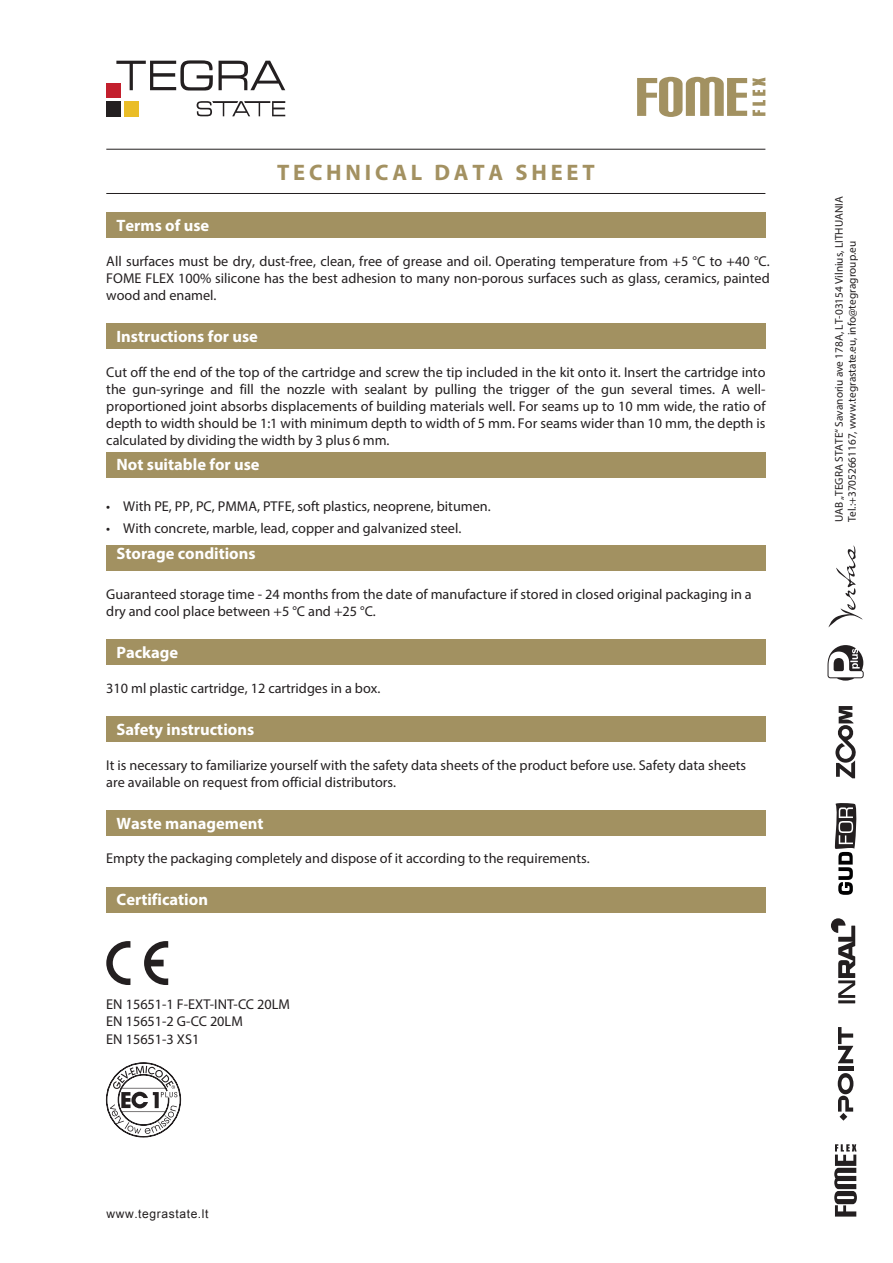
<style>
.page{position:relative;width:893px;height:1263px;background:#fff}
.page>*{position:absolute;margin:0;border:0;box-sizing:border-box;transform-origin:0 0}
.t1{font:700 22.5px "Myriad Pro";letter-spacing:.17em;color:#a39161}
.t2{font:700 16.5px "Myriad Pro";color:#fff}
.t3{font:14.25px/17.1px "Myriad Pro";color:#231f20;text-align:justify}
.t4{font:12px "Arial";letter-spacing:.05em;color:#231f20}
.t5{font:11.25px/13px "Myriad Pro";color:#231f20}
</style>
<div class="page">
<div style="left:107px;top:83px;width:14px;height:15px;background:#c31f2d"></div>
<div style="left:124px;top:101px;width:14px;height:15px;background:#eabd27"></div>
<div style="left:107px;top:101px;width:14px;height:15px;background:#231f20"></div>
<svg style="left:116px;top:60px;width:169px;height:30px"></svg>
<svg style="left:197px;top:101px;width:88px;height:15px"></svg>
<svg style="left:834px;top:1144px;width:23px;height:72px"></svg>
<hr style="left:838px;top:1067px;width:15px;height:4px;background:#231f20">
<svg style="left:838px;top:1027px;width:15px;height:36px"></svg>
<svg style="left:838px;top:1073px;width:15px;height:38px"></svg>
<svg style="left:840px;top:1113px;width:7px;height:7px"></svg>
<svg style="left:827px;top:645px;width:37px;height:36px"></svg>
<svg style="left:835px;top:706px;width:21px;height:72px"></svg>
<svg style="left:828px;top:545px;width:34px;height:82px"></svg>
<hr style="left:838px;top:1000px;width:17px;height:3px;background:#231f20">
<svg style="left:831px;top:918px;width:24px;height:80px"></svg>
<svg style="left:835px;top:803px;width:22px;height:92px"></svg>
<hr style="left:106px;top:193px;width:659px;height:1px;background:#231f20">
<hr style="left:106px;top:149px;width:659px;height:1px;background:#231f20">
<svg style="left:637px;top:77px;width:128px;height:40px"></svg>
<div style="left:106px;top:213px;width:659px;height:25px;background:#a29161"></div>
<div style="left:106px;top:324px;width:659px;height:25px;background:#a29161"></div>
<div style="left:106px;top:452px;width:659px;height:25px;background:#a29161"></div>
<div style="left:106px;top:546px;width:659px;height:25px;background:#a29161"></div>
<div style="left:106px;top:640px;width:659px;height:25px;background:#a29161"></div>
<div style="left:106px;top:716px;width:659px;height:26px;background:#a29161"></div>
<div style="left:106px;top:810px;width:659px;height:26px;background:#a29161"></div>
<div style="left:106px;top:887px;width:659px;height:26px;background:#a29161"></div>
<svg style="left:106px;top:1062px;width:75px;height:75px"></svg>
<svg style="left:106px;top:941px;width:24px;height:44px"></svg>
<svg style="left:144px;top:941px;width:24px;height:44px"></svg>
<h1 class="t1" style="left:277px;top:157px;width:319px">TECHNICAL DATA SHEET</h1>
<p class="t2" style="left:117px;top:214px;width:94px">Terms of use</p>
<p class="t3" style="left:106px;top:252px;width:665px">All surfaces must be dry, dust-free, clean, free of grease and oil. Operating temperature from +5 °C to +40 °C.<br>FOME FLEX 100% silicone has the best adhesion to many non-porous surfaces such as glass, ceramics, painted wood and enamel.</p>
<p class="t2" style="left:117px;top:325px;width:143px">Instructions for use</p>
<p class="t3" style="left:106px;top:363px;width:661px">Cut off the end of the top of the cartridge and screw the tip included in the kit onto it. Insert the cartridge into the gun-syringe and fill the nozzle with sealant by pulling the trigger of the gun several times. A well&shy;proportioned joint absorbs displacements of building materials well. For seams up to 10 mm wide, the ratio of depth to width should be 1:1 with minimum depth to width of 5 mm. For seams wider than 10 mm, the depth is calculated by dividing the width by 3 plus 6 mm.</p>
<p class="t2" style="left:117px;top:454px;width:145px">Not suitable for use</p>
<p class="t3" style="left:106px;top:497px;width:386px">• With PE, PP, PC, PMMA, PTFE, soft plastics, neoprene, bitumen.</p>
<p class="t3" style="left:106px;top:520px;width:357px">• With concrete, marble, lead, copper and galvanized steel.</p>
<p class="t2" style="left:117px;top:542px;width:141px">Storage conditions</p>
<p class="t3" style="left:106px;top:585px;width:647px">Guaranteed storage time - 24 months from the date of manufacture if stored in closed original packaging in a dry and cool place between +5 °C and +25 °C.</p>
<p class="t2" style="left:117px;top:641px;width:63px">Package</p>
<p class="t3" style="left:106px;top:679px;width:276px">310 ml plastic cartridge, 12 cartridges in a box.</p>
<p class="t2" style="left:117px;top:718px;width:139px">Safety instructions</p>
<p class="t3" style="left:106px;top:756px;width:641px">It is necessary to familiarize yourself with the safety data sheets of the product before use. Safety data sheets are available on request from official distributors.</p>
<p class="t2" style="left:117px;top:812px;width:148px">Waste management</p>
<p class="t3" style="left:106px;top:850px;width:485px">Empty the packaging completely and dispose of it according to the requirements.</p>
<p class="t2" style="left:117px;top:889px;width:93px">Certification</p>
<p class="t3" style="left:106px;top:996px;width:185px">EN 15651-1 F-EXT-INT-CC 20LM</p>
<p class="t3" style="left:106px;top:1013px;width:138px">EN 15651-2 G-CC 20LM</p>
<p class="t3" style="left:106px;top:1030px;width:95px">EN 15651-3 XS1</p>
<p class="t5" style="left:832px;top:522px;width:328px;rotate:-90deg">UAB „TEGRA STATE“ Savanoriu ave 178A, LT-03154 Vilnius, LITHUANIA<br>Tel.:+37052661167, www.tegrastate.eu, info@tegragroup.eu</p>
<p class="t4" style="left:106px;top:1206px;width:104px">www.tegrastate.lt</p>
</div>
